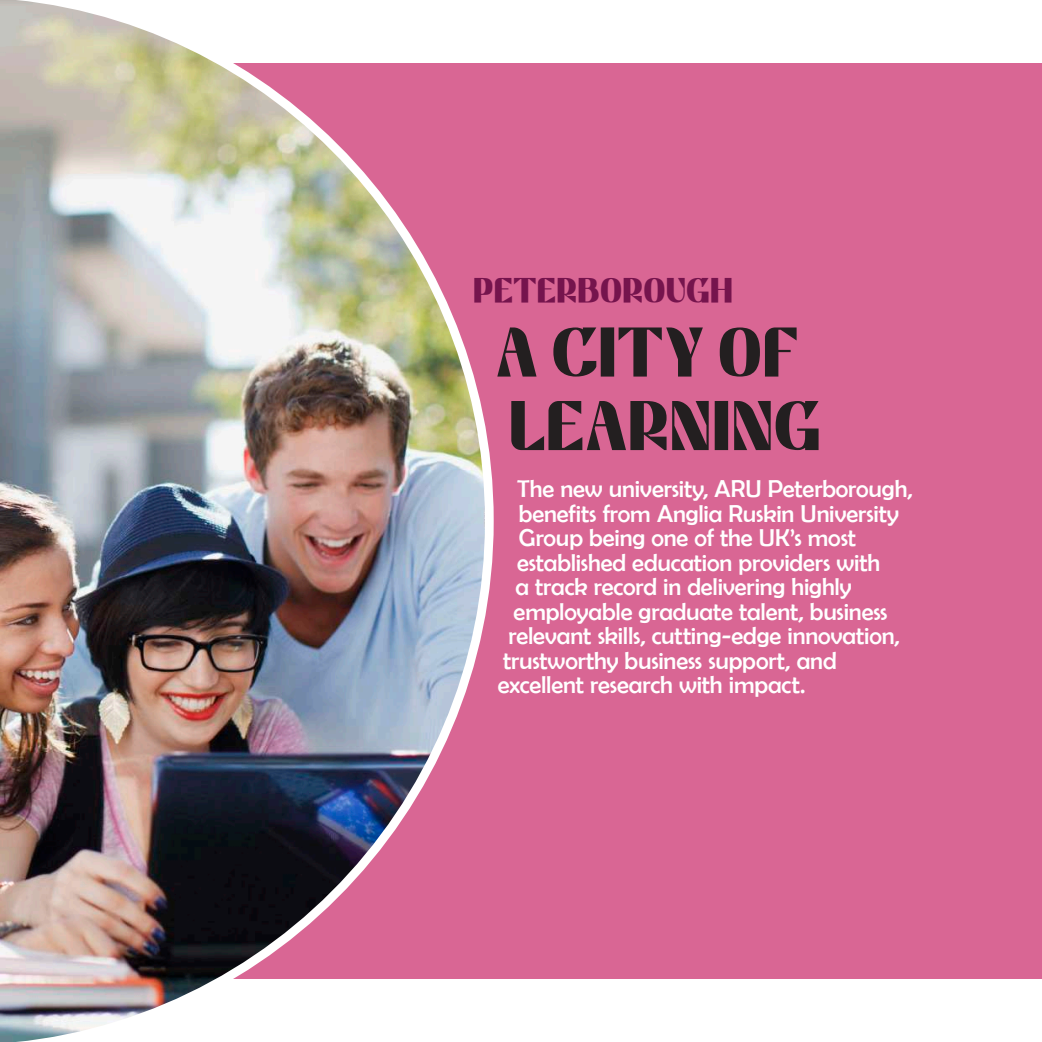
<style>
.page{position:relative;width:1042px;height:1042px;background:#fff}
.page>*{position:absolute;margin:0;border:0;box-sizing:border-box;transform-origin:0 0}
.t1{font:70px/73.5px "Knight";letter-spacing:.015em;color:#231f20}
.t2{font:35px "Knight";letter-spacing:.02em;color:#75144d}
.t3{font:24.5px "Berlin Sans FB";letter-spacing:-.005em;color:#fff}
</style>
<div class="page">
<div style="left:41px;top:63px;width:1001px;height:916px;background:#d96694"></div>
<img style="left:0;top:0;width:494px;height:1042px">
<h2 class="t2" style="left:474px;top:268px;width:260px">PETERBOROUGH</h2>
<h1 class="t1" style="left:497px;top:313px;width:326px">A CITY OF<br>LEARNING</h1>
<p class="t3" style="left:517px;top:475px;width:397px">The new university, ARU Peterborough,</p>
<p class="t3" style="left:519px;top:500px;width:381px">benefits from Anglia Ruskin University</p>
<p class="t3" style="left:519px;top:524px;width:339px">Group being one of the UK’s most</p>
<p class="t3" style="left:517px;top:549px;width:364px">established education providers with</p>
<p class="t3" style="left:515px;top:573px;width:337px">a track record in delivering highly</p>
<p class="t3" style="left:514px;top:598px;width:375px">employable graduate talent, business</p>
<p class="t3" style="left:508px;top:622px;width:393px">relevant skills, cutting-edge innovation,</p>
<p class="t3" style="left:503px;top:647px;width:335px">trustworthy business support, and</p>
<p class="t3" style="left:498px;top:671px;width:309px">excellent research with impact.</p>
</div>
